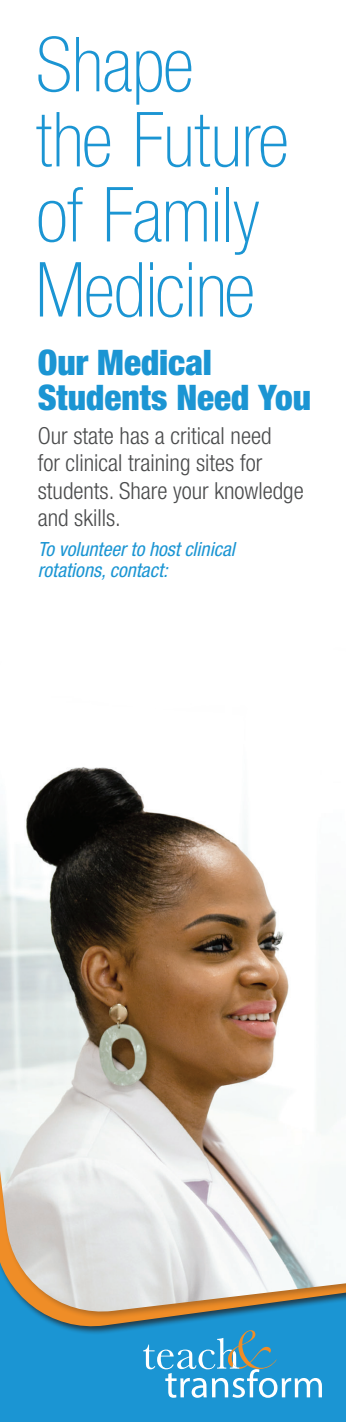
<style>
.page{position:relative;width:346px;height:1422px;background:#fff}
.page>*{position:absolute;margin:0;border:0;box-sizing:border-box;transform-origin:0 0}
.t1{font:100 condensed 76px/75px "Helvetica Neue LT Std";letter-spacing:-.005em;color:#1b95d3}
.t2{font:900 condensed 35.2px/35.2px "Helvetica Neue LT Std";color:#1b95d3}
.t3{font:300 condensed 23.6px/27.4px "Helvetica Neue LT Std";color:#4b4c4d}
.t4{font:italic condensed 19.6px/21.6px "Helvetica Neue LT Std";color:#1b95d3}
</style>
<div class="page">
<div style="left:0;top:1120px;width:346px;height:302px;background:#1b95d3"></div>
<img style="left:0;top:767px;width:346px;height:550px">
<svg style="left:143px;top:1330px;width:179px;height:68px"></svg>
<h1 class="t1" style="left:36px;top:26px;width:254px">Shape the Future of Family<br>Medicine</h1>
<h2 class="t2" style="left:38px;top:344px;width:275px">Our Medical<br>Students Need You</h2>
<p class="t3" style="left:38px;top:421px;width:267px">Our state has a critical need<br>for clinical training sites for students. Share your knowledge and skills.</p>
<p class="t4" style="left:38px;top:538px;width:198px">To volunteer to host clinical rotations, contact:</p>
</div>
